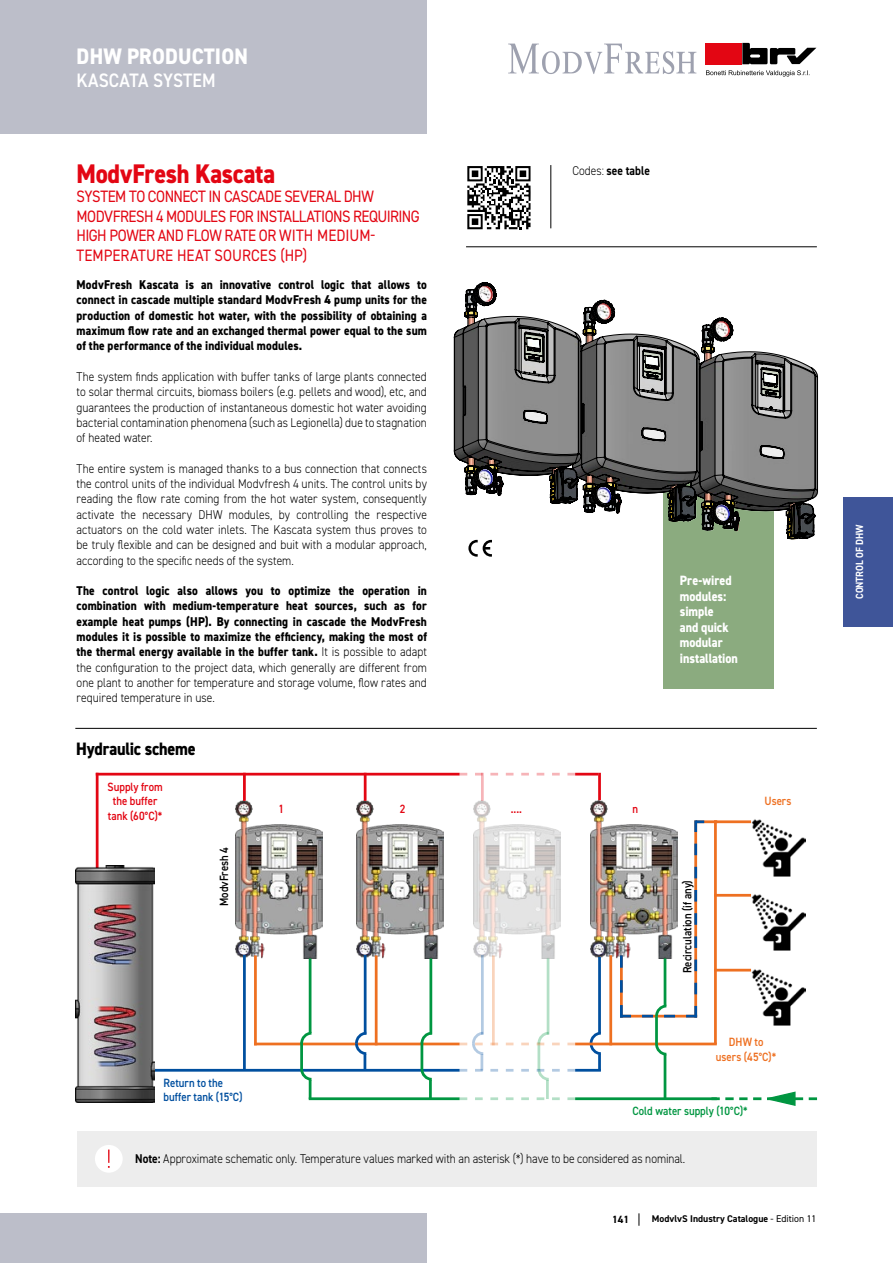
<style>
.page{position:relative;width:893px;height:1263px;background:#fff}
.page>*{position:absolute;margin:0;border:0;box-sizing:border-box;transform-origin:0 0}
.t1{font:800 27px "DIN2014";letter-spacing:-.01em;color:#e30613;scale:.9 1}
.t2{font:800 22.5px "DIN2014";letter-spacing:.01em;color:#fff;scale:.9 1}
.t3{font:600 19.5px "DIN2014";letter-spacing:.005em;color:#fff;scale:.9 1}
.t4{font:800 18px "DIN2014";letter-spacing:-.01em;color:#000;scale:.9 1}
.t5{font:16.5px/19.5px "DIN2014";letter-spacing:-.025em;color:#e30613;scale:.9 1}
.t6{font:800 13.5px/15.5px "DIN2014";color:#fff;scale:.9 1}
.t7{font:300 12.75px/15.3px "DIN2014";letter-spacing:.005em;color:#000;text-align:justify;scale:.9 1}
.t8{font:800 12.75px/15.3px "DIN2014";letter-spacing:.01em;color:#000;text-align:justify;scale:.9 1}
.t9{font:700 12.75px "DIN2014";color:#000;scale:.9 1}
.t10{font:600 12px/14.4px "DIN2014";color:#e30613;text-align:center;scale:.9 1}
.t11{font:600 12px "DIN2014";color:#000;scale:.9 1}
.t12{font:600 12px/14.4px "DIN2014";color:#004f9f;scale:.9 1}
.t13{font:600 12px "DIN2014";color:#009641;scale:.9 1}
.t14{font:600 12px/14.4px "DIN2014";letter-spacing:.005em;color:#ee7021;text-align:center;scale:.9 1}
.t15{font:700 10.5px "DIN2014";letter-spacing:-.01em;color:#fff;scale:.9 1}
.t16{font:700 10.5px "DIN2014";color:#000}
.t17{font:700 9.75px "DIN2014";color:#000}
.s1{font-weight:300}
.s2{font-weight:700}
.s3{font-weight:400}
</style>
<div class="page">
<hr style="left:0;top:0;width:1px;height:1263px;background:#f6f6f6">
<div style="left:0;top:0;width:427px;height:134px;background:#bcbec9"></div>
<div style="left:0;top:1213px;width:427px;height:50px;background:#bcbec9"></div>
<div style="left:705px;top:43px;width:37px;height:21px;background:#e30613"></div>
<svg style="left:742px;top:43px;width:74px;height:21px"></svg>
<svg style="left:706px;top:70px;width:103px;height:7px"></svg>
<svg style="left:508px;top:44px;width:188px;height:30px"></svg>
<div style="left:663px;top:471px;width:111px;height:218px;background:#8bab7f"></div>
<svg style="left:468px;top:542px;width:24px;height:15px"></svg>
<img style="left:591px;top:800px;width:29px;height:158px">
<img style="left:236px;top:800px;width:87px;height:158px">
<hr style="left:609px;top:955px;width:3px;height:90px;background:#ee7021">
<hr style="left:254px;top:955px;width:3px;height:90px;background:#ee7021">
<hr style="left:309px;top:958px;width:2px;height:75px;background:#009641">
<hr style="left:696px;top:820px;width:21px;height:3px;background:#ee7021">
<hr style="left:714px;top:820px;width:37px;height:3px;background:#ee7021">
<hr style="left:714px;top:894px;width:37px;height:3px;background:#ee7021">
<hr style="left:714px;top:969px;width:37px;height:2px;background:#ee7021">
<hr style="left:243px;top:955px;width:3px;height:115px;background:#004f9f">
<hr style="left:598px;top:957px;width:3px;height:76px;background:#004f9f">
<hr style="left:132px;top:1069px;width:328px;height:3px;background:#004f9f">
<hr style="left:243px;top:773px;width:3px;height:28px;background:#e30613">
<hr style="left:598px;top:773px;width:3px;height:27px;background:#e30613">
<hr style="left:96px;top:773px;width:3px;height:116px;background:#e30613">
<img style="left:751px;top:819px;width:55px;height:57px">
<img style="left:751px;top:894px;width:55px;height:57px">
<img style="left:751px;top:969px;width:55px;height:57px">
<img style="left:75px;top:865px;width:79px;height:237px">
<hr style="left:96px;top:773px;width:364px;height:2px;background:#e30613">
<hr style="left:309px;top:1097px;width:151px;height:3px;background:#009641">
<svg style="left:711px;top:1091px;width:106px;height:15px"></svg>
<hr style="left:254px;top:1042px;width:206px;height:3px;background:#ee7021">
<hr style="left:714px;top:820px;width:3px;height:224px;background:#ee7021">
<hr style="left:546px;top:1080px;width:3px;height:19px;background:#009641">
<hr style="left:537px;top:1042px;width:3px;height:27px;background:#009641">
<hr style="left:429px;top:1080px;width:3px;height:19px;background:#009641">
<svg style="left:419px;top:1066px;width:16px;height:16px"></svg>
<hr style="left:421px;top:1042px;width:2px;height:27px;background:#009641">
<svg style="left:419px;top:1030px;width:16px;height:16px"></svg>
<hr style="left:300px;top:1042px;width:3px;height:27px;background:#009641">
<svg style="left:299px;top:1030px;width:15px;height:16px"></svg>
<svg style="left:299px;top:1066px;width:15px;height:33px"></svg>
<svg style="left:354px;top:1030px;width:15px;height:39px"></svg>
<hr style="left:480px;top:1054px;width:3px;height:16px;background:#004f9f">
<hr style="left:598px;top:1054px;width:3px;height:16px;background:#004f9f">
<svg style="left:588px;top:1030px;width:16px;height:26px"></svg>
<hr style="left:664px;top:1054px;width:2px;height:45px;background:#009641">
<svg style="left:620px;top:820px;width:84px;height:198px"></svg>
<img style="left:356px;top:800px;width:87px;height:158px">
<hr style="left:375px;top:955px;width:3px;height:90px;background:#ee7021">
<hr style="left:429px;top:958px;width:3px;height:76px;background:#009641">
<hr style="left:364px;top:955px;width:3px;height:79px;background:#004f9f">
<hr style="left:364px;top:773px;width:3px;height:28px;background:#e30613">
<img style="left:474px;top:800px;width:87px;height:158px">
<hr style="left:492px;top:955px;width:3px;height:90px;background:#ee7021">
<hr style="left:547px;top:958px;width:2px;height:76px;background:#009641">
<hr style="left:481px;top:955px;width:3px;height:79px;background:#004f9f">
<hr style="left:481px;top:773px;width:3px;height:28px;background:#e30613">
<hr style="left:575px;top:1042px;width:142px;height:3px;background:#ee7021">
<svg style="left:460px;top:1030px;width:115px;height:26px"></svg>
<hr style="left:575px;top:1069px;width:26px;height:3px;background:#004f9f">
<svg style="left:460px;top:1067px;width:115px;height:15px"></svg>
<svg style="left:460px;top:1097px;width:115px;height:3px"></svg>
<hr style="left:575px;top:1097px;width:142px;height:3px;background:#009641">
<hr style="left:575px;top:773px;width:23px;height:2px;background:#e30613">
<svg style="left:460px;top:773px;width:115px;height:2px"></svg>
<hr style="left:655px;top:1016px;width:3px;height:28px;background:#009641">
<svg style="left:654px;top:1041px;width:15px;height:16px"></svg>
<hr style="left:551px;top:165px;width:1px;height:63px;background:#000">
<hr style="left:466px;top:247px;width:351px;height:1px;background:#000">
<hr style="left:75px;top:728px;width:742px;height:1px;background:#000">
<svg style="left:467px;top:166px;width:64px;height:64px"></svg>
<svg style="left:454px;top:282px;width:364px;height:257px"></svg>
<div style="left:77px;top:1131px;width:739px;height:55px;background:#ededed"></div>
<div style="left:95px;top:1145px;width:28px;height:28px;background:#fff;border-radius:50%"></div>
<svg style="left:108px;top:1149px;width:2px;height:19px"></svg>
<svg style="left:639px;top:1213px;width:1px;height:13px"></svg>
<div style="left:843px;top:497px;width:50px;height:130px;background:#3f5599"></div>
<h2 class="t2" style="left:77px;top:42px;width:192px">DHW PRODUCTION</h2>
<h3 class="t3" style="left:77px;top:67px;width:156px">KASCATA SYSTEM</h3>
<h1 class="t1" style="left:77px;top:155px;width:222px">ModvFresh Kascata</h1>
<p class="t5" style="left:77px;top:186px;width:383px">SYSTEM TO CONNECT IN CASCADE SEVERAL DHW MODVFRESH 4 MODULES FOR INSTALLATIONS REQUIRING HIGH POWER AND FLOW RATE OR WITH MEDIUM-TEMPERATURE HEAT SOURCES (HP)</p>
<p class="t8" style="left:77px;top:277px;width:391px">ModvFresh Kascata is an innovative control logic that allows to connect in cascade multiple standard ModvFresh 4 pump units for the production of domestic hot water, with the possibility of obtaining a maximum flow rate and an exchanged thermal power equal to the sum of the performance of the individual modules.</p>
<p class="t7" style="left:77px;top:369px;width:391px">The system finds application with buffer tanks of large plants connected to solar thermal circuits, biomass boilers (e.g. pellets and wood), etc, and guarantees the production of instantaneous domestic hot water avoiding bacterial contamination phenomena (such as Legionella) due to stagnation of heated water.</p>
<p class="t7" style="left:77px;top:461px;width:391px">The entire system is managed thanks to a bus connection that connects the control units of the individual Modvfresh 4 units. The control units by reading the flow rate coming from the hot water system, consequently activate the necessary DHW modules, by controlling the respective actuators on the cold water inlets. The Kascata system thus proves to be truly flexible and can be designed and buit with a modular approach, according to the specific needs of the system.</p>
<p class="t8" style="left:77px;top:583px;width:391px">The control logic also allows you to optimize the operation in combination with medium-temperature heat sources, such as for example heat pumps (HP). By connecting in cascade the ModvFresh modules it is possible to maximize the efficiency, making the most of the thermal energy available in the buffer tank. <span class="s1">It is possible to adapt the configuration to the project data, which generally are different from one plant to another for temperature and storage volume, flow rates and required temperature in use.</span></p>
<h3 class="t4" style="left:76px;top:737px;width:134px">Hydraulic scheme</h3>
<p class="t9" style="left:572px;top:162px;width:88px"><span class="s1">Codes:</span> see table</p>
<p class="t10" style="left:108px;top:779px;width:63px">Supply from the buffer tank (60°C)*</p>
<p class="t11" style="left:216px;top:906px;width:67px;rotate:-90deg">ModvFresh 4</p>
<p class="t10" style="left:279px;top:802px;width:8px">1</p>
<p class="t12" style="left:164px;top:1075px;width:89px">Return to the buffer tank (15°C)</p>
<p class="t10" style="left:400px;top:802px;width:8px">2</p>
<p class="t10" style="left:511px;top:802px;width:14px">....</p>
<p class="t10" style="left:633px;top:802px;width:8px">n</p>
<p class="t6" style="left:680px;top:573px;width:66px">Pre-wired modules: simple<br>and quick modular installation</p>
<p class="t11" style="left:679px;top:973px;width:105px;rotate:-90deg">Recirculation (if any)</p>
<p class="t14" style="left:765px;top:793px;width:31px">Users</p>
<p class="t14" style="left:716px;top:1035px;width:69px">DHW to users (45°C)*</p>
<p class="t13" style="left:632px;top:1103px;width:130px">Cold water supply (10°C)*</p>
<p class="t7" style="left:135px;top:1151px;width:613px"><span class="s2">Note:</span> Approximate schematic only. Temperature values marked with an asterisk (*) have to be considered as nominal.</p>
<p class="t16" style="left:612px;top:1212px;width:19px">141</p>
<p class="t17" style="left:652px;top:1212px;width:166px">ModvlvS Industry Catalogue <span class="s3">- Edition 11</span></p>
<p class="t15" style="left:852px;top:599px;width:84px;rotate:-90deg">CONTROL OF DHW</p>
</div>
